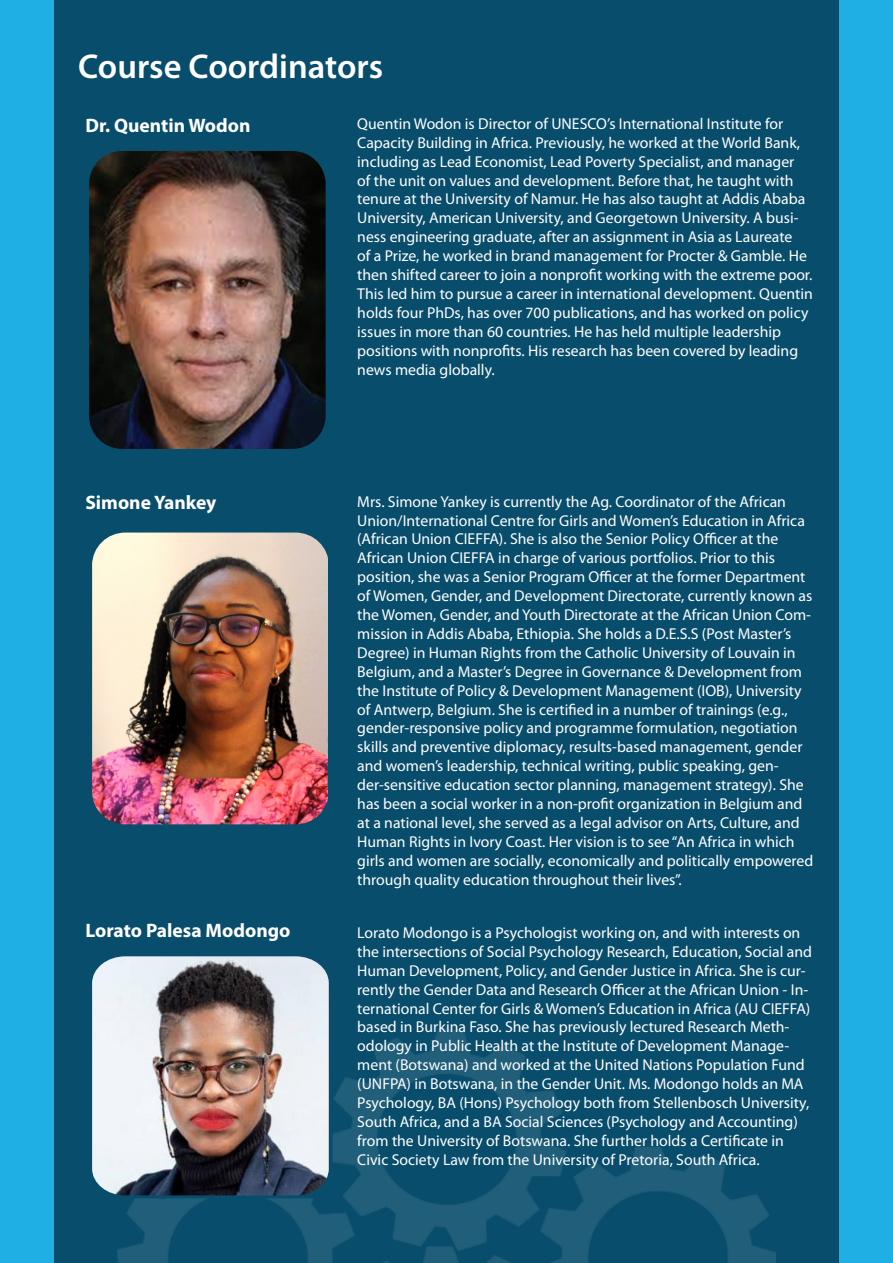
<style>
.page{position:relative;width:893px;height:1263px;background:#1fafe5}
.page>*{position:absolute;margin:0;border:0;box-sizing:border-box;transform-origin:0 0}
.t1{font:600 34.5px "Myriad Pro";color:#fff}
.t2{font:700 19.5px "Myriad Pro";color:#fff}
.t3{font:15.75px/18.9px "Myriad Pro";color:#fff}
</style>
<div class="page">
<div style="left:54px;top:0;width:785px;height:1263px;background:#094d6c"></div>
<img style="left:89px;top:151px;width:237px;height:298px">
<img style="left:118px;top:1028px;width:657px;height:235px">
<img style="left:92px;top:956px;width:241px;height:242px">
<img style="left:92px;top:532px;width:236px;height:293px">
<p class="t1" style="left:78px;top:44px;width:307px">Course Coordinators</p>
<p class="t2" style="left:85px;top:112px;width:167px">Dr. Quentin Wodon</p>
<p class="t2" style="left:85px;top:490px;width:133px">Simone Yankey</p>
<p class="t2" style="left:85px;top:918px;width:207px">Lorato Palesa Modongo</p>
<p class="t3" style="left:357px;top:114px;width:457px">Quentin Wodon is Director of UNESCO’s International Institute for Capacity Building in Africa. Previously, he worked at the World Bank, including as Lead Economist, Lead Poverty Specialist, and manager<br>of the unit on values and development. Before that, he taught with tenure at the University of Namur. He has also taught at Addis Ababa University, American University, and Georgetown University. A busi&shy;ness engineering graduate, after an assignment in Asia as Laureate<br>of a Prize, he worked in brand management for Procter &amp; Gamble. He then shifted career to join a nonprofit working with the extreme poor.<br>This led him to pursue a career in international development. Quentin holds four PhDs, has over 700 publications, and has worked on policy issues in more than 60 countries. He has held multiple leadership positions with nonprofits. His research has been covered by leading news media globally.</p>
<p class="t3" style="left:357px;top:492px;width:457px">Mrs. Simone Yankey is currently the Ag. Coordinator of the African Union/International Centre for Girls and Women’s Education in Africa (African Union CIEFFA). She is also the Senior Policy Officer at the African Union CIEFFA in charge of various portfolios. Prior to this position, she was a Senior Program Officer at the former Department of Women, Gender, and Development Directorate, currently known as the Women, Gender, and Youth Directorate at the African Union Com&shy;mission in Addis Ababa, Ethiopia. She holds a D.E.S.S (Post Master’s Degree) in Human Rights from the Catholic University of Louvain in Belgium, and a Master’s Degree in Governance &amp; Development from the Institute of Policy &amp; Development Management (IOB), University of Antwerp, Belgium. She is certified in a number of trainings (e.g., gender-responsive policy and programme formulation, negotiation skills and preventive diplomacy, results-based management, gender and women’s leadership, technical writing, public speaking, gen&shy;der-sensitive education sector planning, management strategy). She has been a social worker in a non-profit organization in Belgium and at a national level, she served as a legal advisor on Arts, Culture, and Human Rights in Ivory Coast. Her vision is to see “An Africa in which girls and women are socially, economically and politically empowered through quality education throughout their lives”.</p>
<p class="t3" style="left:357px;top:923px;width:456px">Lorato Modongo is a Psychologist working on, and with interests on the intersections of Social Psychology Research, Education, Social and Human Development, Policy, and Gender Justice in Africa. She is cur&shy;rently the Gender Data and Research Officer at the African Union - In&shy;ternational Center for Girls &amp; Women’s Education in Africa (AU CIEFFA) based in Burkina Faso. She has previously lectured Research Meth&shy;odology in Public Health at the Institute of Development Manage&shy;ment (Botswana) and worked at the United Nations Population Fund (UNFPA) in Botswana, in the Gender Unit. Ms. Modongo holds an MA Psychology, BA (Hons) Psychology both from Stellenbosch University, South Africa, and a BA Social Sciences (Psychology and Accounting) from the University of Botswana. She further holds a Certificate in Civic Society Law from the University of Pretoria, South Africa.</p>
</div>
